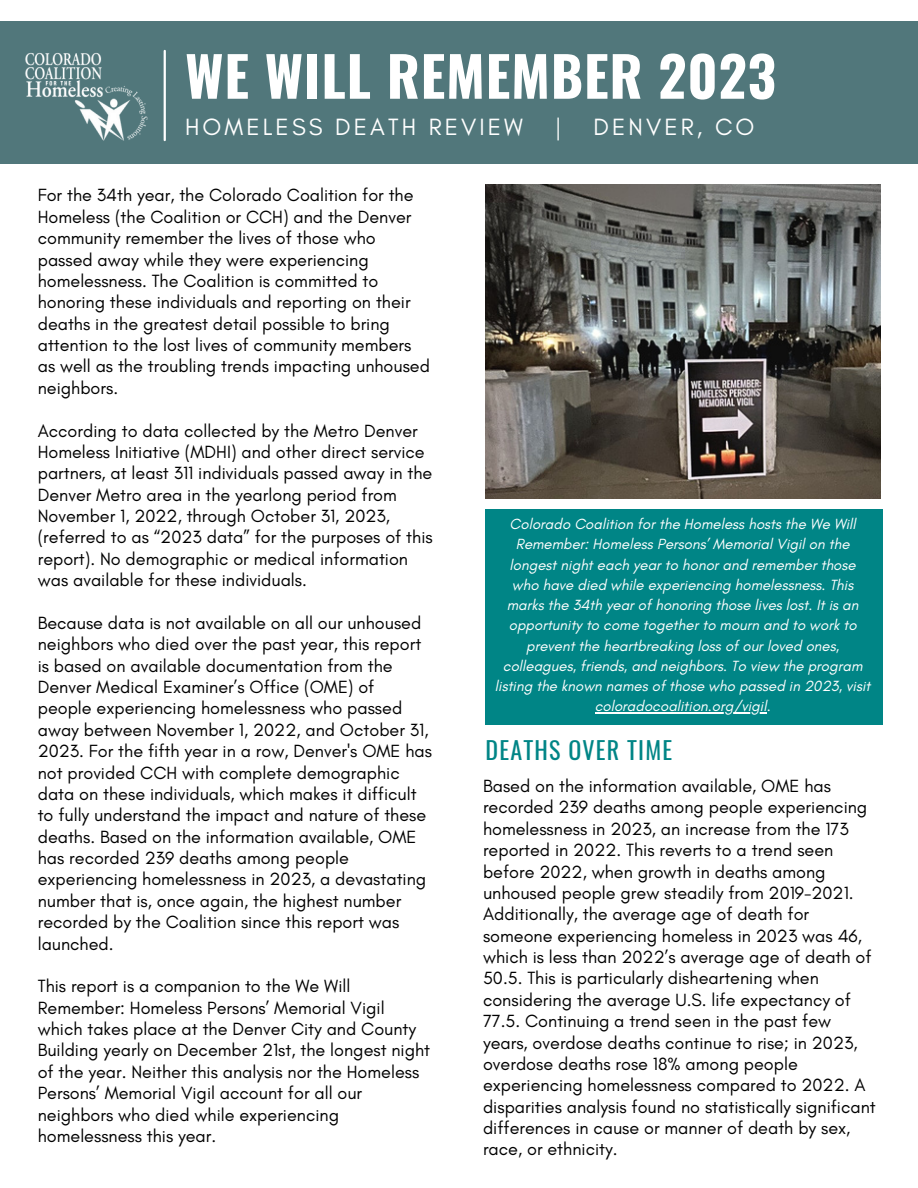
<style>
.page{position:relative;width:918px;height:1188px;background:#fff}
.page>*{position:absolute;margin:0;border:0;box-sizing:border-box;transform-origin:0 0}
.t1{font:700 55.05px "Oswald";letter-spacing:.015em;color:#fff}
.t2{font:24px "Glacial Indifference";letter-spacing:.13em;color:#fff}
.t3{font:24px "Oswald";letter-spacing:.05em;color:#008586}
.t4{font:18px/21.3px "Glacial Indifference";color:#000}
.t5{font:italic 15px/20.2px "Glacial Indifference";color:#fff;text-align:center}
</style>
<div class="page">
<div style="left:0;top:21px;width:918px;height:142px;background:#51777b"></div>
<img style="left:25px;top:52px;width:123px;height:89px">
<hr style="left:164px;top:51px;width:2px;height:89px;background:#fff">
<div style="left:486px;top:509px;width:397px;height:216px;background:#008586"></div>
<hr style="left:595px;top:713px;width:172px;height:1px;background:#fff">
<img style="left:486px;top:184px;width:394px;height:314px">
<p class="t1" style="left:185px;top:33px;width:592px">WE WILL REMEMBER 2023</p>
<p class="t2" style="left:185px;top:112px;width:339px">HOMELESS DEATH REVIEW</p>
<p class="t2" style="left:555px;top:112px;width:8px">|</p>
<p class="t2" style="left:594px;top:112px;width:163px">DENVER, CO</p>
<p class="t4" style="left:38px;top:184px;width:394px">For the 34th year, the Colorado Coalition for the Homeless (the Coalition or CCH) and the Denver community remember the lives of those who passed away while they were experiencing homelessness. The Coalition is committed to honoring these individuals and reporting on their deaths in the greatest detail possible to bring attention to the lost lives of community members as well as the troubling trends impacting unhoused neighbors.</p>
<p class="t4" style="left:38px;top:420px;width:396px">According to data collected by the Metro Denver Homeless Initiative (MDHI) and other direct service partners, at least 311 individuals passed away in the Denver Metro area in the yearlong period from November 1, 2022, through October 31, 2023, (referred to as “2023 data” for the purposes of this report). No demographic or medical information was available for these individuals.</p>
<p class="t4" style="left:38px;top:612px;width:396px">Because data is not available on all our unhoused neighbors who died over the past year, this report is based on available documentation from the Denver Medical Examiner’s Office (OME) of people experiencing homelessness who passed away between November 1, 2022, and October 31, 2023. For the fifth year in a row, Denver's OME has not provided CCH with complete demographic data on these individuals, which makes it difficult to fully understand the impact and nature of these deaths. Based on the information available, OME has recorded 239 deaths among people experiencing homelessness in 2023, a devastating number that is, once again, the highest number recorded by the Coalition since this report was launched.</p>
<p class="t4" style="left:38px;top:975px;width:394px">This report is a companion to the We Will Remember: Homeless Persons’ Memorial Vigil which takes place at the Denver City and County Building yearly on December 21st, the longest night of the year. Neither this analysis nor the Homeless Persons’ Memorial Vigil account for all our neighbors who died while experiencing homelessness this year.</p>
<p class="t5" style="left:495px;top:514px;width:377px">Colorado Coalition for the Homeless hosts the We Will Remember: Homeless Persons’ Memorial Vigil on the longest night each year to honor and remember those who have died while experiencing homelessness. This marks the 34th year of honoring those lives lost. It is an opportunity to come together to mourn and to work to prevent the heartbreaking loss of our loved ones, colleagues, friends, and neighbors. To view the program listing the known names of those who passed in 2023, visit coloradocoalition.org/vigil.</p>
<p class="t3" style="left:486px;top:731px;width:188px">DEATHS OVER TIME</p>
<p class="t4" style="left:483px;top:775px;width:394px">Based on the information available, OME has recorded 239 deaths among people experiencing homelessness in 2023, an increase from the 173 reported in 2022. This reverts to a trend seen before 2022, when growth in deaths among unhoused people grew steadily from 2019-2021.<br>Additionally, the average age of death for someone experiencing homeless in 2023 was 46, which is less than 2022’s average age of death of 50.5. This is particularly disheartening when considering the average U.S. life expectancy of 77.5. Continuing a trend seen in the past few years, overdose deaths continue to rise; in 2023, overdose deaths rose 18% among people experiencing homelessness compared to 2022. A disparities analysis found no statistically significant differences in cause or manner of death by sex, race, or ethnicity.</p>
</div>
